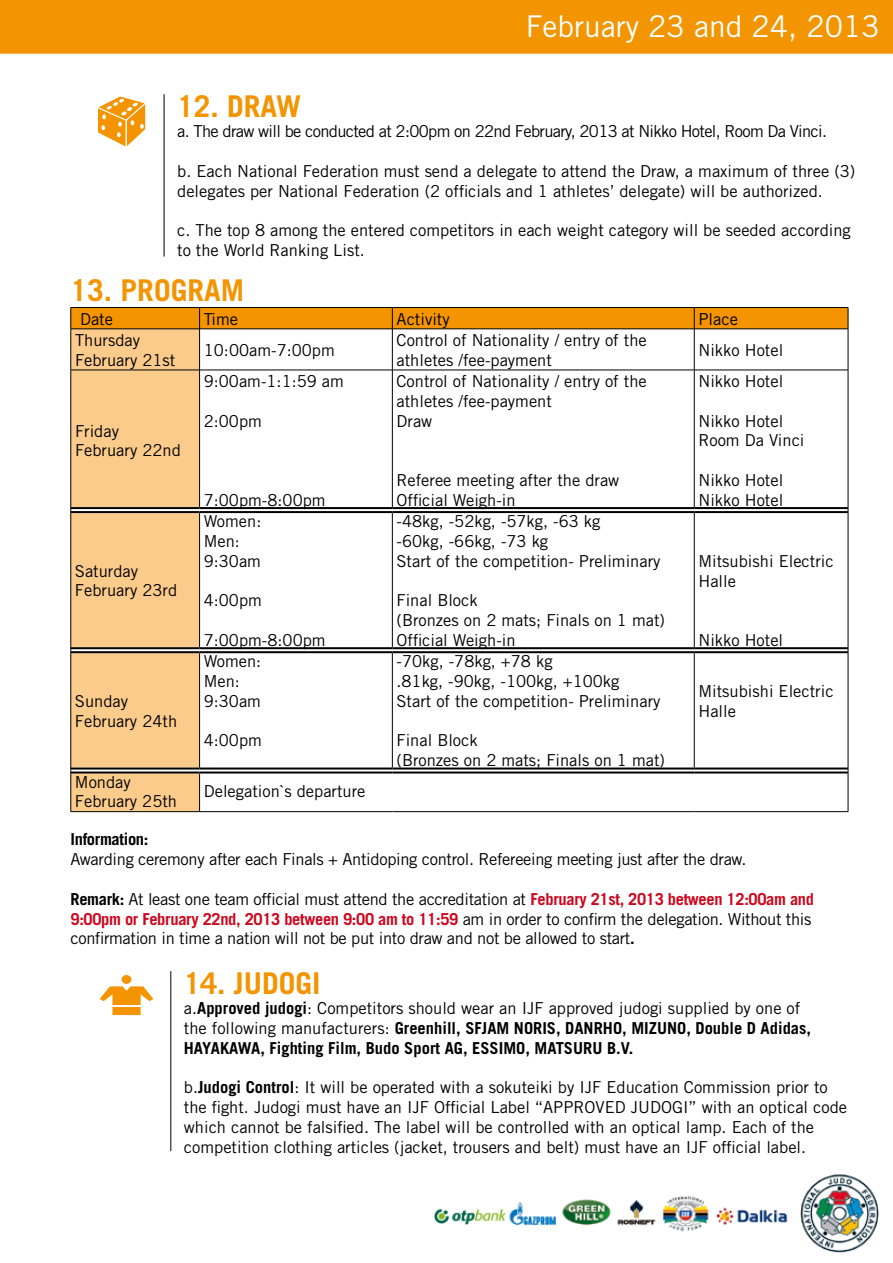
<style>
.page{position:relative;width:893px;height:1263px;background:#fff}
.page>*{position:absolute;margin:0;border:0;box-sizing:border-box;transform-origin:0 0}
.t1{font:700 30px "Trade Gothic";color:#f39400}
.t2{font:30px "Trade Gothic";color:#fff}
.t3{font:16.5px/19.8px "Trade Gothic";color:#000}
.t4{font:16.5px/19.8px "Trade Gothic";letter-spacing:-.02em;color:#000}
.t5{font:700 16.5px/19.8px "Trade Gothic";color:#000}
.t6{font:16.5px "Trade Gothic";letter-spacing:-.04em;color:#000}
.t7{font:700 16.5px "Trade Gothic";letter-spacing:-.02em;color:#000}
.s1{font-weight:700}
.s2{font-weight:700;color:#cd071e}
.s3{font-weight:400}
</style>
<div class="page">
<img style="left:0;top:0;width:893px;height:1253px">
<svg style="left:96px;top:95px;width:52px;height:55px"></svg>
<hr style="left:164px;top:94px;width:1px;height:163px;background:#000">
<div style="left:72px;top:330px;width:127px;height:481px;background:#fbcb8c"></div>
<div style="left:71px;top:507px;width:129px;height:6px;background:#f4f4f4"></div>
<svg style="left:72px;top:649px;width:128px;height:2px"></svg>
<div style="left:200px;top:507px;width:192px;height:6px;background:#f4f4f4"></div>
<div style="left:392px;top:507px;width:302px;height:6px;background:#f4f4f4"></div>
<div style="left:694px;top:507px;width:154px;height:6px;background:#f4f4f4"></div>
<svg style="left:200px;top:649px;width:192px;height:2px"></svg>
<svg style="left:392px;top:649px;width:302px;height:2px"></svg>
<svg style="left:694px;top:649px;width:154px;height:2px"></svg>
<svg style="left:72px;top:769px;width:128px;height:2px"></svg>
<svg style="left:200px;top:769px;width:192px;height:2px"></svg>
<svg style="left:392px;top:769px;width:302px;height:2px"></svg>
<svg style="left:694px;top:769px;width:154px;height:2px"></svg>
<svg style="left:71px;top:307px;width:778px;height:22px;background:#df8800"></svg>
<hr style="left:71px;top:329px;width:129px;height:1px;background:#000">
<hr style="left:71px;top:329px;width:1px;height:41px;background:#000">
<hr style="left:200px;top:329px;width:192px;height:1px;background:#000">
<hr style="left:199px;top:329px;width:1px;height:41px;background:#000">
<hr style="left:392px;top:329px;width:302px;height:1px;background:#000">
<hr style="left:392px;top:329px;width:1px;height:41px;background:#000">
<hr style="left:694px;top:329px;width:154px;height:1px;background:#000">
<hr style="left:694px;top:329px;width:1px;height:41px;background:#000">
<hr style="left:848px;top:329px;width:1px;height:41px;background:#000">
<hr style="left:71px;top:370px;width:129px;height:1px;background:#000">
<hr style="left:71px;top:370px;width:1px;height:140px;background:#000">
<hr style="left:200px;top:370px;width:192px;height:1px;background:#000">
<hr style="left:199px;top:370px;width:1px;height:137px;background:#000">
<hr style="left:392px;top:370px;width:302px;height:1px;background:#000">
<hr style="left:392px;top:370px;width:1px;height:137px;background:#000">
<hr style="left:694px;top:370px;width:154px;height:1px;background:#000">
<hr style="left:694px;top:370px;width:1px;height:137px;background:#000">
<hr style="left:848px;top:370px;width:1px;height:140px;background:#000">
<hr style="left:71px;top:510px;width:1px;height:140px;background:#000">
<hr style="left:199px;top:513px;width:1px;height:134px;background:#000">
<hr style="left:392px;top:513px;width:1px;height:134px;background:#000">
<hr style="left:694px;top:513px;width:1px;height:134px;background:#000">
<hr style="left:848px;top:510px;width:1px;height:140px;background:#000">
<hr style="left:71px;top:650px;width:1px;height:120px;background:#000">
<hr style="left:199px;top:653px;width:1px;height:114px;background:#000">
<hr style="left:392px;top:653px;width:1px;height:114px;background:#000">
<hr style="left:694px;top:653px;width:1px;height:114px;background:#000">
<hr style="left:848px;top:650px;width:1px;height:120px;background:#000">
<hr style="left:71px;top:770px;width:1px;height:41px;background:#000">
<hr style="left:199px;top:773px;width:1px;height:38px;background:#000">
<hr style="left:848px;top:770px;width:1px;height:41px;background:#000">
<hr style="left:71px;top:811px;width:129px;height:1px;background:#000">
<hr style="left:200px;top:811px;width:192px;height:1px;background:#000">
<hr style="left:392px;top:811px;width:302px;height:1px;background:#000">
<hr style="left:694px;top:811px;width:154px;height:1px;background:#000">
<hr style="left:71px;top:507px;width:129px;height:2px;background:#000">
<hr style="left:71px;top:511px;width:129px;height:2px;background:#000">
<hr style="left:71px;top:647px;width:129px;height:2px;background:#000">
<hr style="left:71px;top:651px;width:129px;height:2px;background:#000">
<hr style="left:200px;top:507px;width:192px;height:2px;background:#000">
<hr style="left:200px;top:511px;width:192px;height:2px;background:#000">
<hr style="left:392px;top:507px;width:302px;height:2px;background:#000">
<hr style="left:392px;top:511px;width:302px;height:2px;background:#000">
<hr style="left:694px;top:507px;width:154px;height:2px;background:#000">
<hr style="left:694px;top:511px;width:154px;height:2px;background:#000">
<hr style="left:200px;top:647px;width:192px;height:2px;background:#000">
<hr style="left:200px;top:651px;width:192px;height:2px;background:#000">
<hr style="left:392px;top:647px;width:302px;height:2px;background:#000">
<hr style="left:392px;top:651px;width:302px;height:2px;background:#000">
<hr style="left:694px;top:647px;width:154px;height:2px;background:#000">
<hr style="left:694px;top:651px;width:154px;height:2px;background:#000">
<hr style="left:71px;top:767px;width:129px;height:2px;background:#000">
<hr style="left:71px;top:771px;width:129px;height:2px;background:#000">
<hr style="left:200px;top:767px;width:192px;height:2px;background:#000">
<hr style="left:200px;top:771px;width:192px;height:2px;background:#000">
<hr style="left:392px;top:767px;width:302px;height:2px;background:#000">
<hr style="left:392px;top:771px;width:302px;height:2px;background:#000">
<hr style="left:694px;top:767px;width:154px;height:2px;background:#000">
<hr style="left:694px;top:771px;width:154px;height:2px;background:#000">
<hr style="left:170px;top:971px;width:1px;height:180px;background:#000">
<svg style="left:97px;top:985px;width:59px;height:31px"></svg>
<div style="left:122px;top:975px;width:9px;height:9px;background:#f39400;border-radius:50%"></div>
<hr style="left:112px;top:1005px;width:29px;height:2px;background:#fff">
<h1 class="t2" style="left:526px;top:9px;width:356px">February 23 and 24, 2013</h1>
<h1 class="t1" style="left:177px;top:88px;width:125px">12. DRAW</h1>
<p class="t6" style="left:177px;top:121px;width:651px">a. The draw will be conducted at 2:00pm on 22nd February, 2013 at Nikko Hotel, Room Da Vinci.</p>
<p class="t3" style="left:177px;top:161px;width:680px">b. Each National Federation must send a delegate to attend the Draw, a maximum of three (3) delegates per National Federation (2 officials and 1 athletes’ delegate) will be authorized.</p>
<p class="t3" style="left:177px;top:220px;width:675px">c. The top 8 among the entered competitors in each weight category will be seeded according to the World Ranking List.</p>
<h1 class="t1" style="left:71px;top:272px;width:175px">13. PROGRAM</h1>
<p class="t3" style="left:80px;top:309px;width:34px">Date</p>
<p class="t3" style="left:204px;top:309px;width:36px">Time</p>
<p class="t3" style="left:397px;top:309px;width:55px">Activity</p>
<p class="t3" style="left:698px;top:309px;width:41px">Place</p>
<p class="t3" style="left:75px;top:330px;width:102px">Thursday<br>February 21st</p>
<p class="t3" style="left:204px;top:340px;width:133px">10:00am-7:00pm</p>
<p class="t3" style="left:397px;top:330px;width:252px">Control of Nationality / entry of the athletes /fee-payment</p>
<p class="t3" style="left:698px;top:340px;width:86px">Nikko Hotel</p>
<p class="t3" style="left:75px;top:420px;width:107px">Friday<br>February 22nd</p>
<p class="t3" style="left:75px;top:561px;width:104px">Saturday<br>February 23rd</p>
<p class="t3" style="left:75px;top:691px;width:104px">Sunday<br>February 24th</p>
<p class="t3" style="left:204px;top:371px;width:142px">9:00am-1:1:59 am</p>
<p class="t3" style="left:204px;top:411px;width:60px">2:00pm</p>
<p class="t3" style="left:204px;top:490px;width:123px">7:00pm-8:00pm</p>
<p class="t3" style="left:204px;top:511px;width:59px">Women:<br>Men:<br>9:30am</p>
<p class="t3" style="left:204px;top:590px;width:60px">4:00pm</p>
<p class="t3" style="left:204px;top:630px;width:123px">7:00pm-8:00pm</p>
<p class="t3" style="left:204px;top:651px;width:59px">Women:<br>Men:<br>9:30am</p>
<p class="t3" style="left:204px;top:730px;width:60px">4:00pm</p>
<p class="t3" style="left:397px;top:371px;width:252px">Control of Nationality / entry of the athletes /fee-payment<br>Draw</p>
<p class="t3" style="left:397px;top:470px;width:224px">Referee meeting after the draw<br>Official Weigh-in</p>
<p class="t3" style="left:397px;top:511px;width:265px">-48kg, -52kg, -57kg, -63 kg<br>-60kg, -66kg, -73 kg<br>Start of the competition- Preliminary</p>
<p class="t3" style="left:397px;top:590px;width:270px">Final Block<br>(Bronzes on 2 mats; Finals on 1 mat)<br>Official Weigh-in</p>
<p class="t3" style="left:396px;top:651px;width:265px">-70kg, -78kg, +78 kg<br>.81kg, -90kg, -100kg, +100kg<br>Start of the competition- Preliminary</p>
<p class="t3" style="left:396px;top:730px;width:270px">Final Block<br>(Bronzes on 2 mats; Finals on 1 mat)</p>
<p class="t3" style="left:698px;top:371px;width:86px">Nikko Hotel</p>
<p class="t3" style="left:698px;top:411px;width:108px">Nikko Hotel<br>Room Da Vinci</p>
<p class="t3" style="left:698px;top:470px;width:86px">Nikko Hotel<br>Nikko Hotel</p>
<p class="t3" style="left:698px;top:551px;width:137px">Mitsubishi Electric<br>Halle</p>
<p class="t3" style="left:698px;top:630px;width:86px">Nikko Hotel</p>
<p class="t3" style="left:698px;top:681px;width:137px">Mitsubishi Electric<br>Halle</p>
<p class="t3" style="left:75px;top:771px;width:104px">Monday<br>February 25th</p>
<p class="t3" style="left:204px;top:781px;width:163px">Delegation`s departure</p>
<p class="t7" style="left:71px;top:829px;width:79px">Information:</p>
<p class="t4" style="left:71px;top:849px;width:677px">Awarding ceremony after each Finals + Antidoping control. Refereeing meeting just after the draw.</p>
<p class="t4" style="left:71px;top:889px;width:745px"><span class="s1">Remark:</span> At least one team official must attend the accreditation at <span class="s2">February 21st, 2013 between 12:00am and<br>9:00pm or February 22nd, 2013 between 9:00 am to 11:59</span> am in order to confirm the delegation. Without this confirmation in time a nation will not be put into draw and not be allowed to start<span class="s1">.</span></p>
<h1 class="t1" style="left:184px;top:965px;width:138px">14. JUDOGI</h1>
<p class="t5" style="left:184px;top:998px;width:629px"><span class="s3">a.</span>Approved judogi<span class="s3">: Competitors should wear an IJF approved judogi supplied by one of the following manufacturers:</span> Greenhill, SFJAM NORIS, DANRHO, MIZUNO, Double D Adidas,<br>HAYAKAWA, Fighting Film, Budo Sport AG, ESSIMO, MATSURU B.V.</p>
<p class="t3" style="left:184px;top:1077px;width:665px">b.<span class="s1">Judogi Control</span>: It will be operated with a sokuteiki by IJF Education Commission prior to the fight. Judogi must have an IJF Official Label “APPROVED JUDOGI” with an optical code which cannot be falsified. The label will be controlled with an optical lamp. Each of the competition clothing articles (jacket, trousers and belt) must have an IJF official label.</p>
</div>
